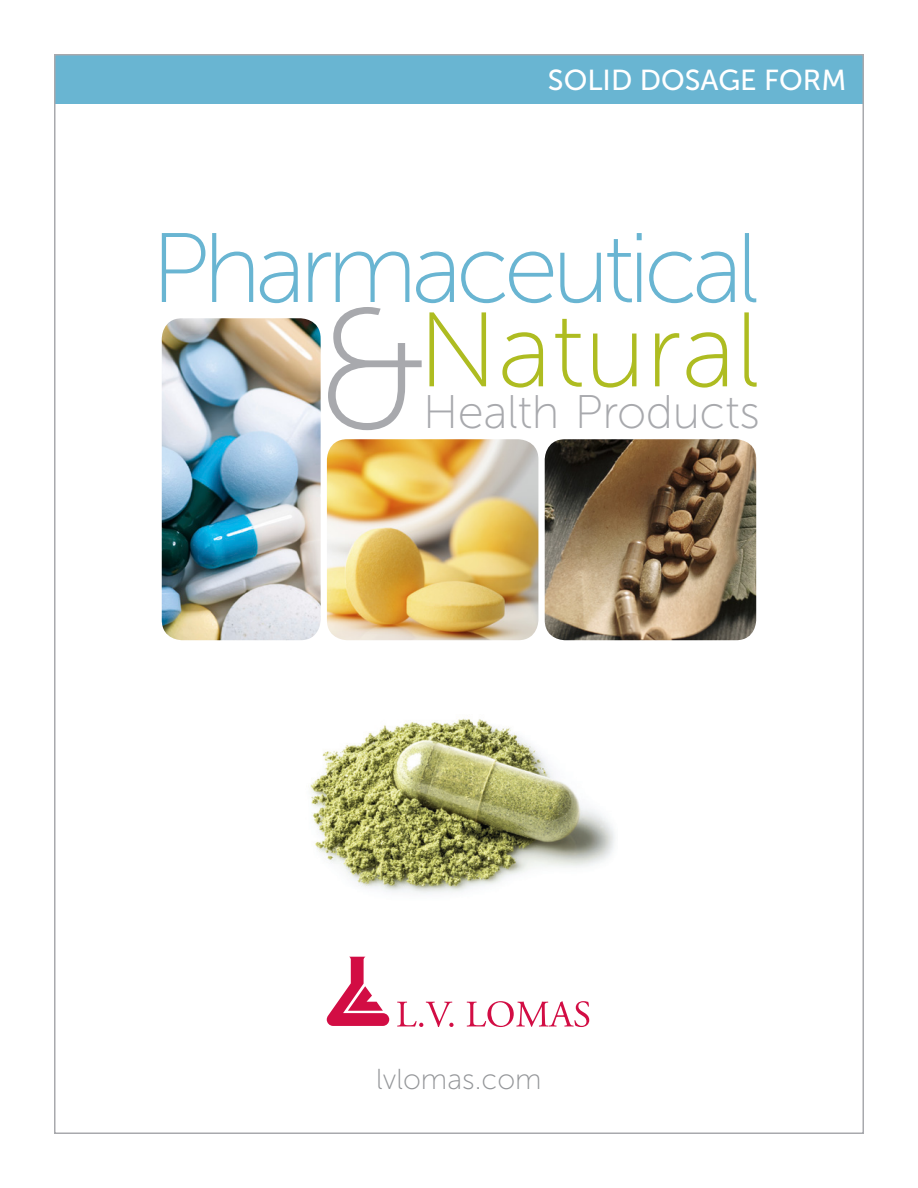
<style>
.page{position:relative;width:918px;height:1188px;background:#fff}
.page>*{position:absolute;margin:0;border:0;box-sizing:border-box;transform-origin:0 0}
.t1{font:170.25px "Museo Sans 100";color:#a8a9ad}
.t2{font:105.6px "Museo Sans 100";color:#aebc21}
.t3{font:98.55px "Museo Sans 100";letter-spacing:-.06em;color:#69b5d2}
.t4{font:47.1px "Museo Sans 100";letter-spacing:-.01em;color:#a8a9ad}
.t5{font:28.8px "Museo Sans 500";color:#fff}
.t6{font:28.8px "Museo Sans 100";color:#939598}
</style>
<div class="page">
<div style="left:54px;top:54px;width:810px;height:50px;background:#69b5d2"></div>
<img style="left:162px;top:318px;width:159px;height:322px">
<img style="left:545px;top:439px;width:211px;height:201px">
<svg style="left:327px;top:957px;width:62px;height:69px"></svg>
<svg style="left:397px;top:1002px;width:57px;height:25px"></svg>
<svg style="left:467px;top:1001px;width:122px;height:26px"></svg>
<img style="left:310px;top:718px;width:305px;height:176px">
<img style="left:327px;top:439px;width:211px;height:201px">
<p class="t5" style="left:548px;top:64px;width:300px">SOLID DOSAGE FORM</p>
<p class="t3" style="left:151px;top:216px;width:610px">Pharmaceutical</p>
<p class="t1" style="left:317px;top:279px;width:115px">&amp;</p>
<p class="t2" style="left:418px;top:294px;width:343px">Natural</p>
<p class="t4" style="left:423px;top:387px;width:338px">Health Products</p>
<p class="t6" style="left:376px;top:1063px;width:167px">lvlomas.com</p>
</div>
